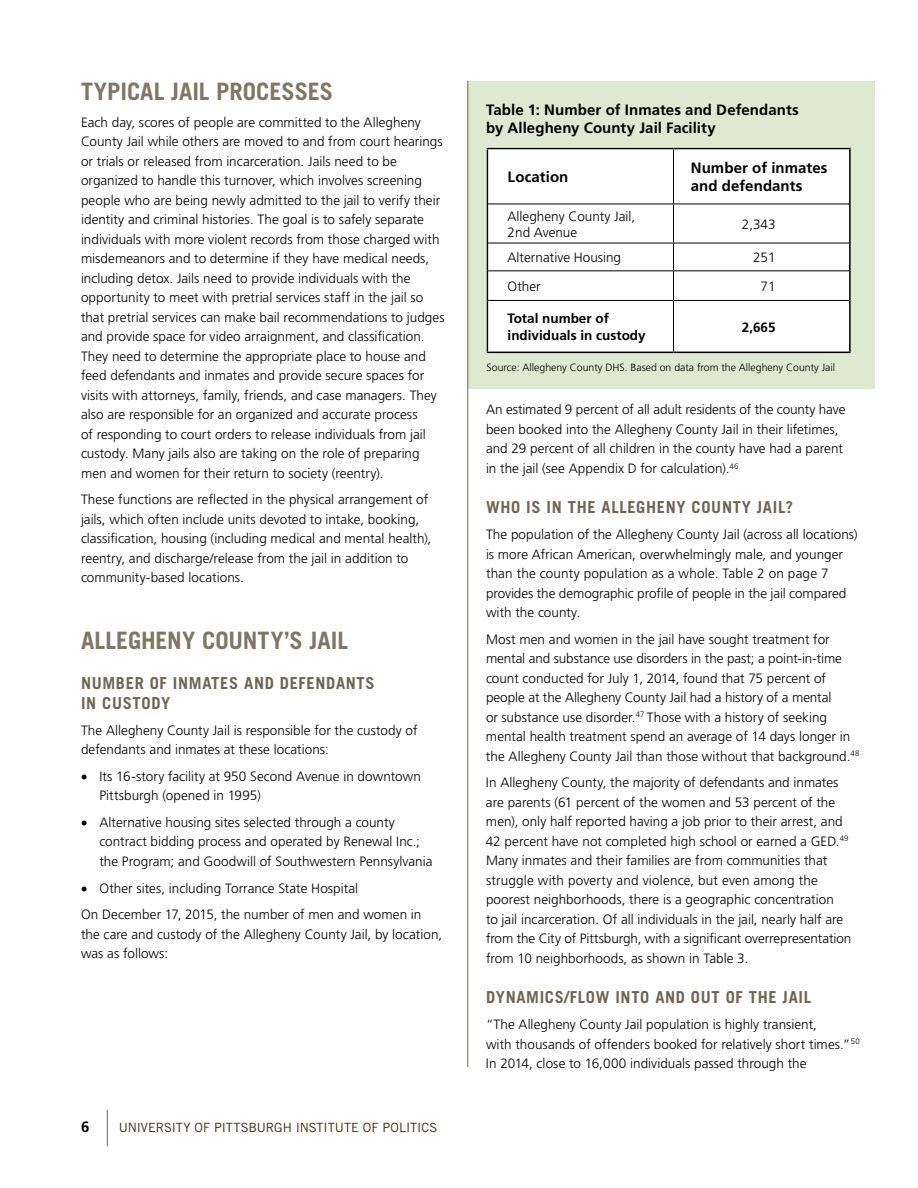
<style>
.page{position:relative;width:918px;height:1188px;background:#fff}
.page>*{position:absolute;margin:0;border:0;box-sizing:border-box;transform-origin:0 0}
.t1{font:700 24px "Trade Gothic";color:#827563}
.t2{font:700 16.5px/19.5px "Trade Gothic";letter-spacing:.04em;color:#706555}
.t3{font:700 15px/18px "Frutiger";letter-spacing:.005em;color:#000}
.t4{font:300 13.5px/19.5px "Frutiger";color:#000}
.t5{font:700 13.5px/16.5px "Frutiger";color:#000}
.t6{font:12.75px "Trade Gothic";letter-spacing:-.005em;color:#3d2d15}
.t7{font:300 10.5px "Frutiger";color:#000}
</style>
<div class="page">
<hr style="left:107px;top:1110px;width:1px;height:36px;background:#706555">
<div style="left:468px;top:81px;width:406px;height:308px;background:#dfe8d1"></div>
<div style="left:487px;top:148px;width:362px;height:205px;background:#fff"></div>
<hr style="left:487px;top:148px;width:187px;height:1px;background:#000">
<hr style="left:487px;top:149px;width:1px;height:55px;background:#000">
<hr style="left:674px;top:148px;width:177px;height:1px;background:#000">
<hr style="left:849px;top:149px;width:2px;height:55px;background:#000">
<hr style="left:487px;top:204px;width:1px;height:39px;background:#000">
<hr style="left:849px;top:204px;width:2px;height:39px;background:#000">
<hr style="left:849px;top:243px;width:2px;height:28px;background:#000">
<svg style="left:487px;top:243px;width:1px;height:57px"></svg>
<hr style="left:849px;top:271px;width:2px;height:29px;background:#000">
<hr style="left:487px;top:300px;width:1px;height:52px;background:#000">
<hr style="left:849px;top:300px;width:2px;height:52px;background:#000">
<hr style="left:487px;top:352px;width:187px;height:1px;background:#000">
<hr style="left:674px;top:352px;width:177px;height:1px;background:#000">
<hr style="left:673px;top:149px;width:1px;height:55px;background:#000">
<hr style="left:488px;top:204px;width:186px;height:1px;background:#000">
<hr style="left:674px;top:204px;width:175px;height:1px;background:#000">
<hr style="left:673px;top:204px;width:1px;height:39px;background:#000">
<hr style="left:488px;top:243px;width:186px;height:1px;background:#000">
<hr style="left:674px;top:243px;width:175px;height:1px;background:#000">
<hr style="left:488px;top:270px;width:186px;height:1px;background:#000">
<hr style="left:674px;top:270px;width:175px;height:1px;background:#000">
<svg style="left:673px;top:243px;width:1px;height:57px"></svg>
<hr style="left:488px;top:300px;width:186px;height:1px;background:#000">
<hr style="left:674px;top:300px;width:175px;height:1px;background:#000">
<hr style="left:673px;top:301px;width:1px;height:51px;background:#000">
<hr style="left:467px;top:81px;width:1px;height:986px;background:#706555">
<h1 class="t1" style="left:81px;top:77px;width:254px">TYPICAL JAIL PROCESSES</h1>
<p class="t4" style="left:81px;top:112px;width:365px">Each day, scores of people are committed to the Allegheny County Jail while others are moved to and from court hearings or trials or released from incarceration. Jails need to be organized to handle this turnover, which involves screening people who are being newly admitted to the jail to verify their identity and criminal histories. The goal is to safely separate individuals with more violent records from those charged with misdemeanors and to determine if they have medical needs, including detox. Jails need to provide individuals with the opportunity to meet with pretrial services staff in the jail so that pretrial services can make bail recommendations to judges and provide space for video arraignment, and classification.<br>They need to determine the appropriate place to house and feed defendants and inmates and provide secure spaces for visits with attorneys, family, friends, and case managers. They also are responsible for an organized and accurate process<br>of responding to court orders to release individuals from jail custody. Many jails also are taking on the role of preparing men and women for their return to society (reentry).</p>
<p class="t4" style="left:81px;top:490px;width:352px">These functions are reflected in the physical arrangement of jails, which often include units devoted to intake, booking, classification, housing (including medical and mental health), reentry, and discharge/release from the jail in addition to community-based locations.</p>
<h1 class="t1" style="left:81px;top:626px;width:269px">ALLEGHENY COUNTY’S JAIL</h1>
<p class="t2" style="left:81px;top:673px;width:295px">NUMBER OF INMATES AND DEFENDANTS<br>IN CUSTODY</p>
<p class="t4" style="left:81px;top:721px;width:338px">The Allegheny County Jail is responsible for the custody of defendants and inmates at these locations:</p>
<p class="t4" style="left:99px;top:767px;width:323px;text-indent:-18px">• Its 16-story facility at 950 Second Avenue in downtown<br>Pittsburgh (opened in 1995)</p>
<p class="t4" style="left:99px;top:813px;width:335px;text-indent:-18px">• Alternative housing sites selected through a county contract bidding process and operated by Renewal Inc.; the Program; and Goodwill of Southwestern Pennsylvania</p>
<p class="t4" style="left:81px;top:875px;width:342px;line-height:26.5px">• Other sites, including Torrance State Hospital<br>On December 17, 2015, the number of men and women in</p>
<p class="t4" style="left:81px;top:924px;width:363px">the care and custody of the Allegheny County Jail, by location, was as follows:</p>
<p class="t3" style="left:81px;top:1118px;width:10px">6</p>
<p class="t6" style="left:119px;top:1120px;width:320px">UNIVERSITY OF PITTSBURGH INSTITUTE OF POLITICS</p>
<p class="t3" style="left:486px;top:100px;width:314px">Table 1: Number of Inmates and Defendants by Allegheny County Jail Facility</p>
<p class="t3" style="left:508px;top:168px;width:62px">Location</p>
<p class="t3" style="left:691px;top:159px;width:138px">Number of inmates and defendants</p>
<p class="t4" style="left:508px;top:208px;width:129px;line-height:16.5px">Allegheny County Jail,<br>2nd Avenue</p>
<p class="t4" style="left:742px;top:214px;width:35px">2,343</p>
<p class="t4" style="left:508px;top:248px;width:115px">Alternative Housing</p>
<p class="t4" style="left:753px;top:248px;width:24px">251</p>
<p class="t4" style="left:508px;top:276px;width:34px">Other</p>
<p class="t4" style="left:761px;top:276px;width:17px">71</p>
<p class="t5" style="left:508px;top:310px;width:140px">Total number of individuals in custody</p>
<p class="t5" style="left:742px;top:319px;width:35px">2,665</p>
<p class="t7" style="left:487px;top:362px;width:350px">Source: Allegheny County DHS. Based on data from the Allegheny County Jail</p>
<p class="t4" style="left:486px;top:400px;width:361px">An estimated 9 percent of all adult residents of the county have been booked into the Allegheny County Jail in their lifetimes, and 29 percent of all children in the county have had a parent in the jail (see Appendix D for calculation).<sup>46</sup></p>
<p class="t2" style="left:486px;top:497px;width:309px">WHO IS IN THE ALLEGHENY COUNTY JAIL?</p>
<p class="t4" style="left:486px;top:525px;width:373px">The population of the Allegheny County Jail (across all locations) is more African American, overwhelmingly male, and younger than the county population as a whole. Table 2 on page 7 provides the demographic profile of people in the jail compared with the county.</p>
<p class="t4" style="left:486px;top:629px;width:375px">Most men and women in the jail have sought treatment for mental and substance use disorders in the past; a point-in-time count conducted for July 1, 2014, found that 75 percent of people at the Allegheny County Jail had a history of a mental<br>or substance use disorder.<sup>47</sup> Those with a history of seeking mental health treatment spend an average of 14 days longer in the Allegheny County Jail than those without that background.<sup>48</sup></p>
<p class="t4" style="left:486px;top:773px;width:367px">In Allegheny County, the majority of defendants and inmates are parents (61 percent of the women and 53 percent of the men), only half reported having a job prior to their arrest, and 42 percent have not completed high school or earned a GED.<sup>49<br></sup>Many inmates and their families are from communities that struggle with poverty and violence, but even among the poorest neighborhoods, there is a geographic concentration<br>to jail incarceration. Of all individuals in the jail, nearly half are from the City of Pittsburgh, with a significant overrepresentation from 10 neighborhoods, as shown in Table 3.</p>
<p class="t2" style="left:486px;top:987px;width:327px">DYNAMICS/FLOW INTO AND OUT OF THE JAIL</p>
<p class="t4" style="left:486px;top:1015px;width:375px">“The Allegheny County Jail population is highly transient,<br>with thousands of offenders booked for relatively short times.”<sup>50<br></sup>In 2014, close to 16,000 individuals passed through the</p>
</div>
